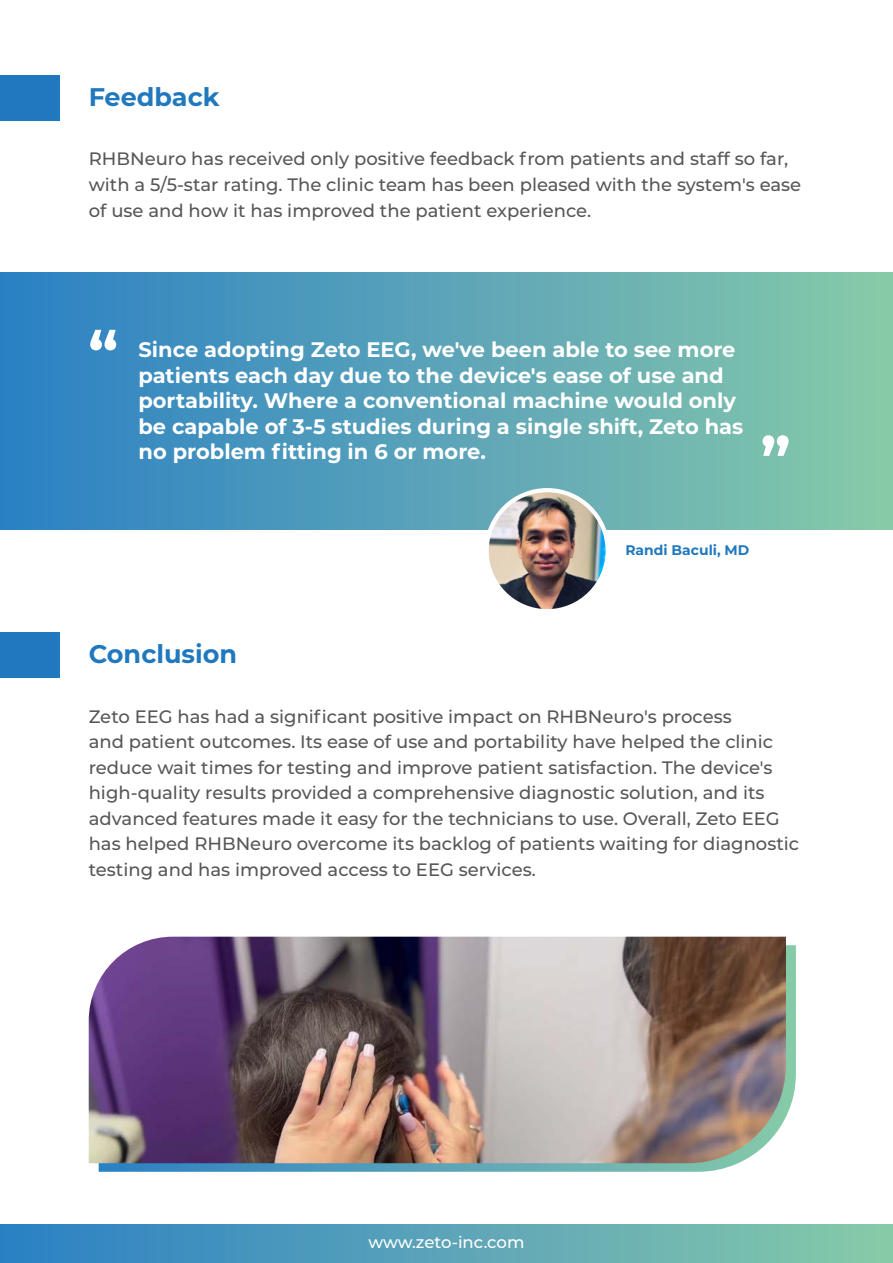
<style>
.page{position:relative;width:893px;height:1263px;background:#fff}
.page>*{position:absolute;margin:0;border:0;box-sizing:border-box;transform-origin:0 0}
.t1{font:700 60.6px "Montserrat";color:#fff}
.t2{font:700 25.5px "Montserrat";color:#2078be}
.t3{font:700 21px/25.5px "Montserrat";color:#fff}
.t4{font:500 18px/25.5px "Montserrat";color:#565759}
.t5{font:500 16.5px "Montserrat";letter-spacing:-.01em;color:#fff}
.t6{font:700 13.95px "Montserrat";color:#2078be}
</style>
<div class="page">
<svg style="left:99px;top:945px;width:697px;height:227px;background:#7ab7bf"></svg>
<img style="left:89px;top:937px;width:697px;height:226px">
<div style="left:0;top:75px;width:59px;height:45px;background:#2078be"></div>
<div style="left:0;top:632px;width:59px;height:46px;background:#2078be"></div>
<div style="left:0;top:273px;width:893px;height:256px;background:linear-gradient(to right,#2c80c5,#89caa9)"></div>
<div style="left:484px;top:488px;width:126px;height:125px;background:#fff;border-radius:50%"></div>
<img style="left:489px;top:492px;width:117px;height:117px;border-radius:58px">
<div style="left:0;top:1224px;width:893px;height:39px;background:linear-gradient(to right,#2c80c5,#89caa9)"></div>
<h2 class="t2" style="left:89px;top:78px;width:132px">Feedback</h2>
<p class="t4" style="left:89px;top:146px;width:714px">RHBNeuro has received only positive feedback from patients and staff so far, with a 5/5-star rating. The clinic team has been pleased with the system's ease of use and how it has improved the patient experience.</p>
<h1 class="t1" style="left:88px;top:310px;width:32px">“</h1>
<p class="t3" style="left:138px;top:336px;width:606px">Since adopting Zeto EEG, we've been able to see more patients each day due to the device's ease of use and portability. Where a conventional machine would only be capable of 3-5 studies during a single shift, Zeto has no problem fitting in 6 or more.</p>
<h1 class="t1" style="left:760px;top:415px;width:32px">”</h1>
<p class="t6" style="left:625px;top:540px;width:126px">Randi Baculi, MD</p>
<h2 class="t2" style="left:89px;top:635px;width:150px">Conclusion</h2>
<p class="t4" style="left:89px;top:703px;width:712px">Zeto EEG has had a significant positive impact on RHBNeuro's process<br>and patient outcomes. Its ease of use and portability have helped the clinic reduce wait times for testing and improve patient satisfaction. The device's high-quality results provided a comprehensive diagnostic solution, and its advanced features made it easy for the technicians to use. Overall, Zeto EEG has helped RHBNeuro overcome its backlog of patients waiting for diagnostic testing and has improved access to EEG services.</p>
<p class="t5" style="left:369px;top:1231px;width:157px">www.zeto-inc.com</p>
</div>
